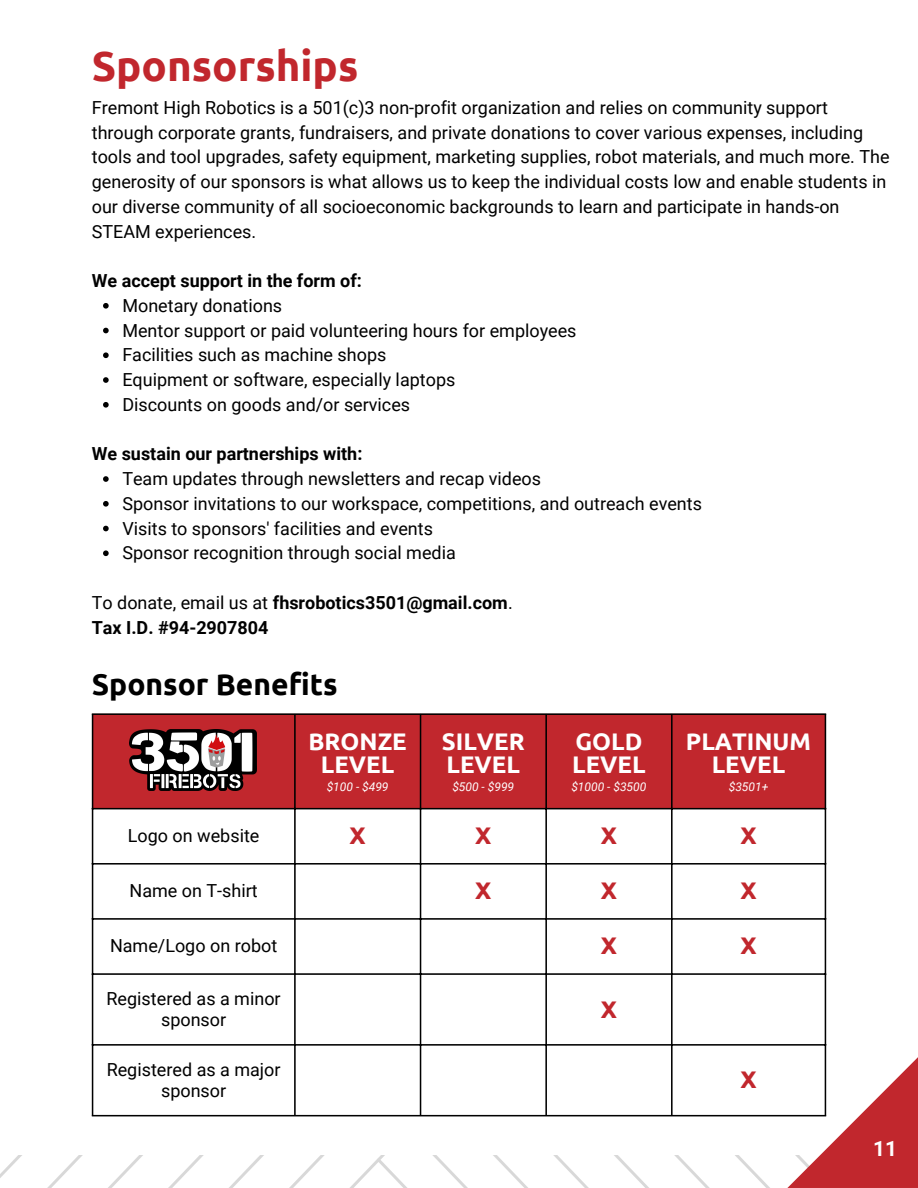
<style>
.page{position:relative;width:918px;height:1188px;background:#fff}
.page>*{position:absolute;margin:0;border:0;box-sizing:border-box;transform-origin:0 0}
.t1{font:700 42px "Ubuntu";color:#c1272d}
.t2{font:700 30px "Ubuntu";color:#000}
.t3{font:700 24px/23.5px "Ubuntu";color:#fff;text-align:center}
.t4{font:700 24px "Ubuntu";color:#c1272d}
.t5{font:700 21px "Roboto";color:#fff}
.t6{font:18px/24.8px "Roboto";color:#000}
.t7{font:700 18px/24.8px "Roboto";color:#000}
.t8{font:italic 12px "Roboto";color:#fff}
.s1{font-weight:400}
</style>
<div class="page">
<svg style="left:787px;top:1057px;width:131px;height:131px"></svg>
<svg style="left:103px;top:303px;width:6px;height:6px"></svg>
<svg style="left:103px;top:328px;width:6px;height:5px"></svg>
<svg style="left:103px;top:352px;width:6px;height:6px"></svg>
<svg style="left:103px;top:377px;width:6px;height:6px"></svg>
<svg style="left:103px;top:402px;width:6px;height:6px"></svg>
<svg style="left:103px;top:476px;width:6px;height:6px"></svg>
<svg style="left:103px;top:501px;width:6px;height:6px"></svg>
<svg style="left:103px;top:526px;width:6px;height:5px"></svg>
<svg style="left:103px;top:550px;width:6px;height:6px"></svg>
<div style="left:93px;top:715px;width:732px;height:93px;background:#c1272d"></div>
<hr style="left:92px;top:715px;width:1px;height:400px;background:#000">
<hr style="left:294px;top:715px;width:2px;height:400px;background:#000">
<hr style="left:420px;top:715px;width:1px;height:400px;background:#000">
<hr style="left:545px;top:715px;width:2px;height:400px;background:#000">
<hr style="left:671px;top:715px;width:2px;height:400px;background:#000">
<hr style="left:825px;top:715px;width:1px;height:400px;background:#000">
<hr style="left:92px;top:713px;width:734px;height:2px;background:#000">
<hr style="left:92px;top:808px;width:734px;height:1px;background:#000">
<hr style="left:92px;top:863px;width:734px;height:2px;background:#000">
<hr style="left:92px;top:918px;width:734px;height:2px;background:#000">
<hr style="left:92px;top:973px;width:734px;height:2px;background:#000">
<hr style="left:92px;top:1044px;width:734px;height:2px;background:#000">
<hr style="left:92px;top:1115px;width:734px;height:1px;background:#000">
<img style="left:130px;top:730px;width:127px;height:61px">
<h1 class="t1" style="left:92px;top:41px;width:268px">Sponsorships</h1>
<p class="t6" style="left:92px;top:95px;width:799px">Fremont High Robotics is a 501(c)3 non-profit organization and relies on community support through corporate grants, fundraisers, and private donations to cover various expenses, including tools and tool upgrades, safety equipment, marketing supplies, robot materials, and much more. The generosity of our sponsors is what allows us to keep the individual costs low and enable students in our diverse community of all socioeconomic backgrounds to learn and participate in hands-on STEAM experiences.</p>
<p class="t7" style="left:92px;top:269px;width:272px">We accept support in the form of:</p>
<p class="t6" style="left:122px;top:293px;width:456px">Monetary donations<br>Mentor support or paid volunteering hours for employees Facilities such as machine shops<br>Equipment or software, especially laptops<br>Discounts on goods and/or services</p>
<p class="t7" style="left:92px;top:442px;width:272px">We sustain our partnerships with:</p>
<p class="t6" style="left:122px;top:467px;width:581px">Team updates through newsletters and recap videos<br>Sponsor invitations to our workspace, competitions, and outreach events Visits to sponsors' facilities and events<br>Sponsor recognition through social media</p>
<p class="t7" style="left:92px;top:590px;width:423px"><span class="s1">To donate, email us at</span> fhsrobotics3501@gmail.com<span class="s1">.<br></span>Tax I.D. #94-2907804</p>
<h2 class="t2" style="left:92px;top:667px;width:248px">Sponsor Benefits</h2>
<h3 class="t3" style="left:308px;top:729px;width:100px">BRONZE<br>LEVEL</h3>
<p class="t8" style="left:327px;top:780px;width:63px">$100 - $499</p>
<h3 class="t3" style="left:442px;top:729px;width:84px;text-align:left">SILVER<br>LEVEL</h3>
<p class="t8" style="left:452px;top:780px;width:63px">$500 - $999</p>
<h3 class="t3" style="left:572px;top:729px;width:75px;text-align:left">GOLD<br>LEVEL</h3>
<p class="t8" style="left:571px;top:780px;width:77px">$1000 - $3500</p>
<h3 class="t3" style="left:686px;top:729px;width:127px">PLATINUM<br>LEVEL</h3>
<p class="t8" style="left:729px;top:780px;width:41px">$3501+</p>
<p class="t6" style="left:128px;top:824px;width:133px">Logo on website</p>
<h3 class="t4" style="left:350px;top:822px;width:18px">X</h3>
<h3 class="t4" style="left:475px;top:822px;width:18px">X</h3>
<h3 class="t4" style="left:601px;top:822px;width:18px">X</h3>
<h3 class="t4" style="left:740px;top:822px;width:18px">X</h3>
<p class="t6" style="left:130px;top:879px;width:130px">Name on T-shirt</p>
<h3 class="t4" style="left:475px;top:877px;width:18px">X</h3>
<h3 class="t4" style="left:601px;top:877px;width:18px">X</h3>
<h3 class="t4" style="left:740px;top:877px;width:18px">X</h3>
<p class="t6" style="left:110px;top:934px;width:169px">Name/Logo on robot</p>
<h3 class="t4" style="left:601px;top:932px;width:18px">X</h3>
<h3 class="t4" style="left:740px;top:932px;width:18px">X</h3>
<p class="t6" style="left:107px;top:988px;width:176px;line-height:20.9px;text-align:center">Registered as a minor sponsor</p>
<h3 class="t4" style="left:601px;top:995px;width:18px">X</h3>
<p class="t6" style="left:107px;top:1059px;width:175px;line-height:20.9px;text-align:center">Registered as a major sponsor</p>
<h3 class="t4" style="left:740px;top:1066px;width:18px">X</h3>
<p class="t5" style="left:873px;top:1136px;width:26px">11</p>
</div>
